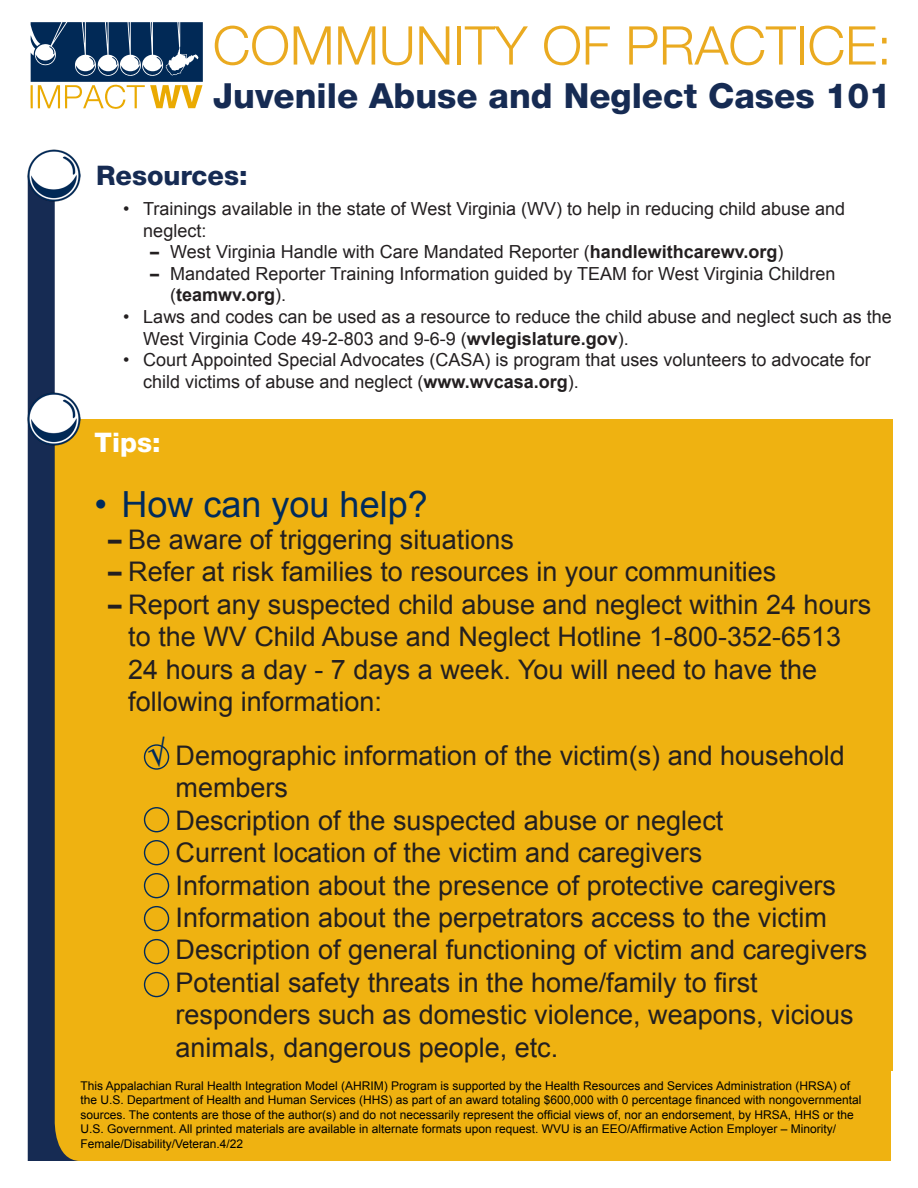
<style>
.page{position:relative;width:918px;height:1188px;background:#fff}
.page>*{position:absolute;margin:0;border:0;box-sizing:border-box;transform-origin:0 0}
.t1{font:300 53.4px "Helvetica Neue LT Std";color:#eaaa20}
.t2{font:36px "Arial";color:#002b5c}
.t3{font:800 34.65px "Helvetica Neue LT Std";color:#162b53}
.t4{font:700 32.1px "Minion Pro";color:#002b5c}
.t5{font:27px/32.4px "Arial";color:#231f20}
.t6{font:800 27px "Helvetica Neue LT Std";color:#162b53}
.t7{font:800 27px "Helvetica Neue LT Std";color:#fff}
.t8{font:18px/21.6px "Arial";color:#231f20}
.t9{font:12px/14.4px "Arial";color:#000}
.s1{font-family:"Helvetica Neue LT Std";font-weight:800}
.s2{font-weight:700}
</style>
<div class="page">
<div style="left:54px;top:419px;width:838px;height:651px;background:#efb211"></div>
<div style="left:41px;top:1070px;width:850px;height:91px;background:#efb211"></div>
<svg style="left:28px;top:202px;width:51px;height:959px;fill:#162b53"></svg>
<svg style="left:30px;top:22px;width:173px;height:87px"></svg>
<img style="left:28px;top:149px;width:52px;height:53px">
<img style="left:28px;top:393px;width:52px;height:52px">
<div style="left:144px;top:744px;width:25px;height:26px;border:1px solid #002b5c;border-radius:50%"></div>
<div style="left:144px;top:807px;width:25px;height:25px;border:1px solid #002b5c;border-radius:50%"></div>
<div style="left:144px;top:840px;width:25px;height:25px;border:1px solid #002b5c;border-radius:50%"></div>
<div style="left:144px;top:873px;width:25px;height:25px;border:1px solid #002b5c;border-radius:50%"></div>
<div style="left:144px;top:906px;width:25px;height:25px;border:1px solid #002b5c;border-radius:50%"></div>
<div style="left:144px;top:939px;width:25px;height:25px;border:1px solid #002b5c;border-radius:50%"></div>
<div style="left:144px;top:972px;width:25px;height:25px;border:1px solid #002b5c;border-radius:50%"></div>
<p class="t1" style="left:213px;top:13px;width:681px">COMMUNITY OF PRACTICE:</p>
<p class="t3" style="left:213px;top:75px;width:680px">Juvenile Abuse and Neglect Cases 101</p>
<p class="t6" style="left:96px;top:159px;width:153px">Resources:</p>
<p class="t8" style="left:143px;top:198px;width:703px;text-indent:-20px">• Trainings available in the state of West Virginia (WV) to help in reducing child abuse and neglect:</p>
<p class="t8" style="left:150px;top:241px;width:635px"><span class="s1">–</span> West Virginia Handle with Care Mandated Reporter (<span class="s2">handlewithcarewv.org</span>)</p>
<p class="t8" style="left:170px;top:263px;width:667px;text-indent:-20px"><span class="s1">–</span> Mandated Reporter Training Information guided by TEAM for West Virginia Children (<span class="s2">teamwv.org</span>).</p>
<p class="t8" style="left:143px;top:306px;width:750px;text-indent:-20px">• Laws and codes can be used as a resource to reduce the child abuse and neglect such as the<br>West Virginia Code 49-2-803 and 9-6-9 (<span class="s2">wvlegislature.gov</span>).</p>
<p class="t8" style="left:143px;top:349px;width:729px;text-indent:-20px">• Court Appointed Special Advocates (CASA) is program that uses volunteers to advocate for child victims of abuse and neglect (<span class="s2">www.wvcasa.org</span>).</p>
<p class="t7" style="left:95px;top:426px;width:68px">Tips:</p>
<p class="t2" style="left:95px;top:480px;width:335px">• How can you help?</p>
<p class="t5" style="left:108px;top:524px;width:407px"><span class="s1">–</span> Be aware of triggering situations</p>
<p class="t5" style="left:108px;top:556px;width:670px"><span class="s1">–</span> Refer at risk families to resources in your communities</p>
<p class="t5" style="left:128px;top:588px;width:744px;text-indent:-20px"><span class="s1">–</span> Report any suspected child abuse and neglect within 24 hours to the WV Child Abuse and Neglect Hotline 1-800-352-6513<br>24 hours a day - 7 days a week. You will need to have the following information:</p>
<p class="t5" style="left:176px;top:740px;width:671px">Demographic information of the victim(s) and household members</p>
<p class="t5" style="left:176px;top:804px;width:549px">Description of the suspected abuse or neglect</p>
<p class="t5" style="left:176px;top:837px;width:528px">Current location of the victim and caregivers</p>
<p class="t5" style="left:176px;top:869px;width:662px">Information about the presence of protective caregivers</p>
<p class="t5" style="left:176px;top:902px;width:653px">Information about the perpetrators access to the victim</p>
<p class="t5" style="left:176px;top:934px;width:693px">Description of general functioning of victim and caregivers</p>
<p class="t5" style="left:176px;top:966px;width:680px">Potential safety threats in the home/family to first responders such as domestic violence, weapons, vicious animals, dangerous people, etc.</p>
<p class="t4" style="left:147px;top:733px;width:19px">√</p>
<p class="t9" style="left:80px;top:1079px;width:783px">This Appalachian Rural Health Integration Model (AHRIM) Program is supported by the Health Resources and Services Administration (HRSA) of the U.S. Department of Health and Human Services (HHS) as part of an award totaling $600,000 with 0 percentage financed with nongovernmental sources. The contents are those of the author(s) and do not necessarily represent the official views of, nor an endorsement, by HRSA, HHS or the U.S. Government. All printed materials are available in alternate formats upon request. WVU is an EEO/Affirmative Action Employer – Minority/ Female/Disability/Veteran.4/22</p>
</div>
